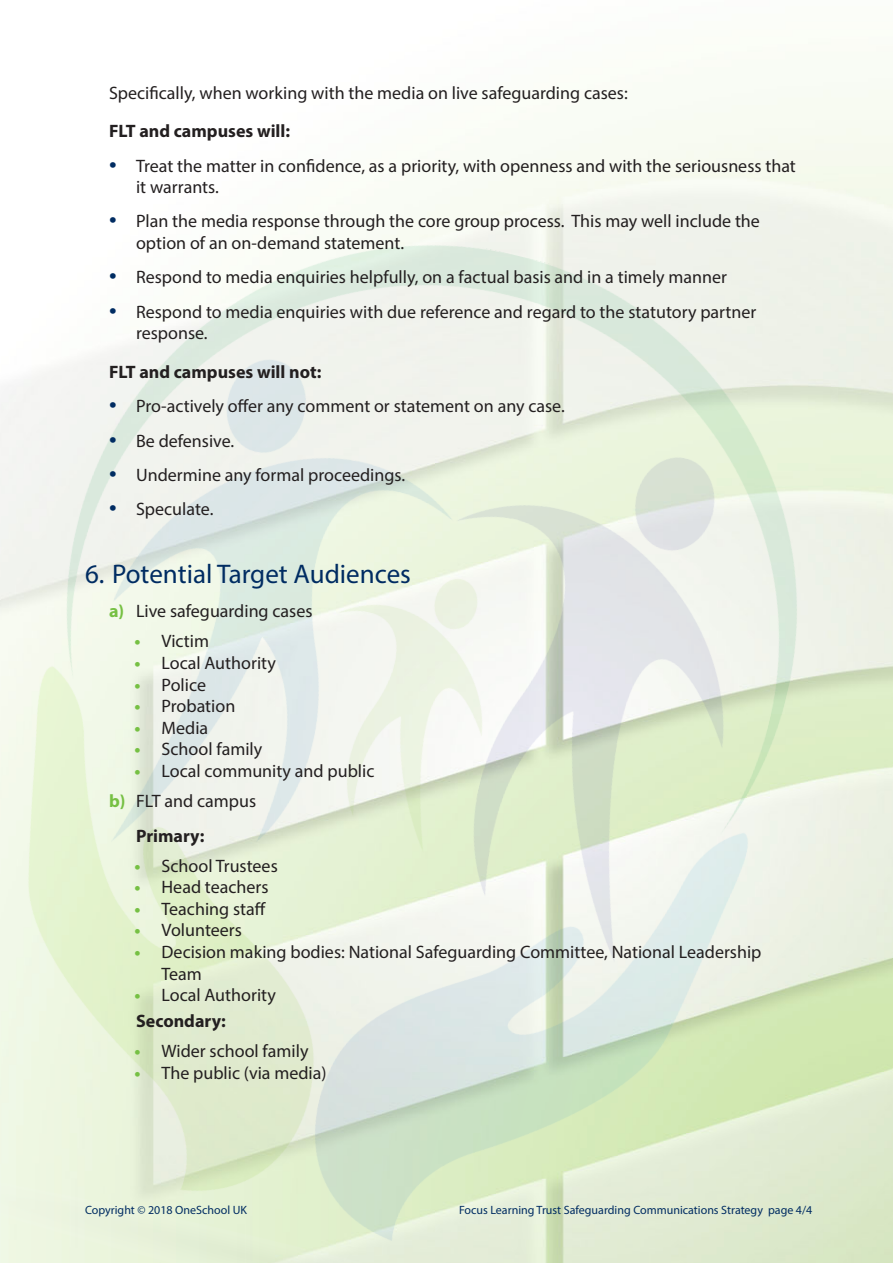
<style>
.page{position:relative;width:893px;height:1263px;background:#fff}
.page>*{position:absolute;margin:0;border:0;box-sizing:border-box;transform-origin:0 0}
.t1{font:27px "Myriad Pro";color:#002c62}
.Level_1{font:18px/21.6px "Myriad Pro";color:#231f20}
.Level_1-2{font:700 18px "Myriad Pro";color:#231f20}
.t2{font:12px "Myriad Pro";color:#002c62}
.s1{font-size:27px;color:#002c62}
.s2{font-weight:700;color:#76c043}
</style>
<div class="page">
<img style="left:0;top:163px;width:893px;height:1100px">
<p class="Level_1" style="left:109px;top:81px;width:520px">Specifically, when working with the media on live safeguarding cases:</p>
<p class="Level_1-2" style="left:109px;top:119px;width:183px">FLT and campuses will:</p>
<p class="Level_1" style="left:136px;top:154px;width:661px;text-indent:-27px"><span class="s1">•</span> Treat the matter in confidence, as a priority, with openness and with the seriousness that it warrants.</p>
<p class="Level_1" style="left:136px;top:210px;width:625px;text-indent:-27px"><span class="s1">•</span> Plan the media response through the core group process. This may well include the option of an on-demand statement.</p>
<p class="Level_1" style="left:109px;top:266px;width:619px"><span class="s1">•</span> Respond to media enquiries helpfully, on a factual basis and in a timely manner</p>
<p class="Level_1" style="left:136px;top:301px;width:622px;text-indent:-27px"><span class="s1">•</span> Respond to media enquiries with due reference and regard to the statutory partner response.</p>
<p class="Level_1-2" style="left:109px;top:360px;width:214px">FLT and campuses will not:</p>
<p class="Level_1" style="left:109px;top:395px;width:457px"><span class="s1">•</span> Pro-actively offer any comment or statement on any case.</p>
<p class="Level_1" style="left:109px;top:430px;width:127px"><span class="s1">•</span> Be defensive.</p>
<p class="Level_1" style="left:109px;top:464px;width:298px"><span class="s1">•</span> Undermine any formal proceedings.</p>
<p class="Level_1" style="left:109px;top:498px;width:106px"><span class="s1">•</span> Speculate.</p>
<p class="t1" style="left:85px;top:557px;width:327px">6. Potential Target Audiences</p>
<p class="Level_1" style="left:109px;top:600px;width:205px"><span class="s2">a)</span> Live safeguarding cases</p>
<p class="Level_1" style="left:135px;top:630px;width:76px"><span class="s2">•</span> Victim</p>
<p class="Level_1" style="left:135px;top:652px;width:143px"><span class="s2">•</span> Local Authority</p>
<p class="Level_1" style="left:135px;top:673px;width:73px"><span class="s2">•</span> Police</p>
<p class="Level_1" style="left:135px;top:695px;width:102px"><span class="s2">•</span> Probation</p>
<p class="Level_1" style="left:135px;top:717px;width:75px"><span class="s2">•</span> Media</p>
<p class="Level_1" style="left:135px;top:738px;width:129px"><span class="s2">•</span> School family</p>
<p class="Level_1" style="left:135px;top:760px;width:241px"><span class="s2">•</span> Local community and public</p>
<p class="Level_1" style="left:109px;top:790px;width:149px"><span class="s2">b)</span> FLT and campus</p>
<p class="Level_1-2" style="left:136px;top:824px;width:70px">Primary:</p>
<p class="Level_1" style="left:135px;top:854px;width:145px"><span class="s2">•</span> School Trustees</p>
<p class="Level_1" style="left:135px;top:876px;width:136px"><span class="s2">•</span> Head teachers</p>
<p class="Level_1" style="left:135px;top:898px;width:133px"><span class="s2">•</span> Teaching staff</p>
<p class="Level_1" style="left:135px;top:919px;width:109px"><span class="s2">•</span> Volunteers</p>
<p class="Level_1" style="left:162px;top:941px;width:601px;text-indent:-27px"><span class="s2">•</span> Decision making bodies: National Safeguarding Committee, National Leadership<br>Team</p>
<p class="Level_1" style="left:135px;top:984px;width:143px"><span class="s2">•</span> Local Authority</p>
<p class="Level_1-2" style="left:136px;top:1009px;width:91px">Secondary:</p>
<p class="Level_1" style="left:135px;top:1040px;width:175px"><span class="s2">•</span> Wider school family</p>
<p class="Level_1" style="left:135px;top:1062px;width:194px"><span class="s2">•</span> The public (via media)</p>
<p class="t2" style="left:85px;top:1202px;width:164px">Copyright © 2018 OneSchool UK</p>
<p class="t2" style="left:459px;top:1202px;width:355px">Focus Learning Trust Safeguarding Communications Strategy page 4/4</p>
</div>
